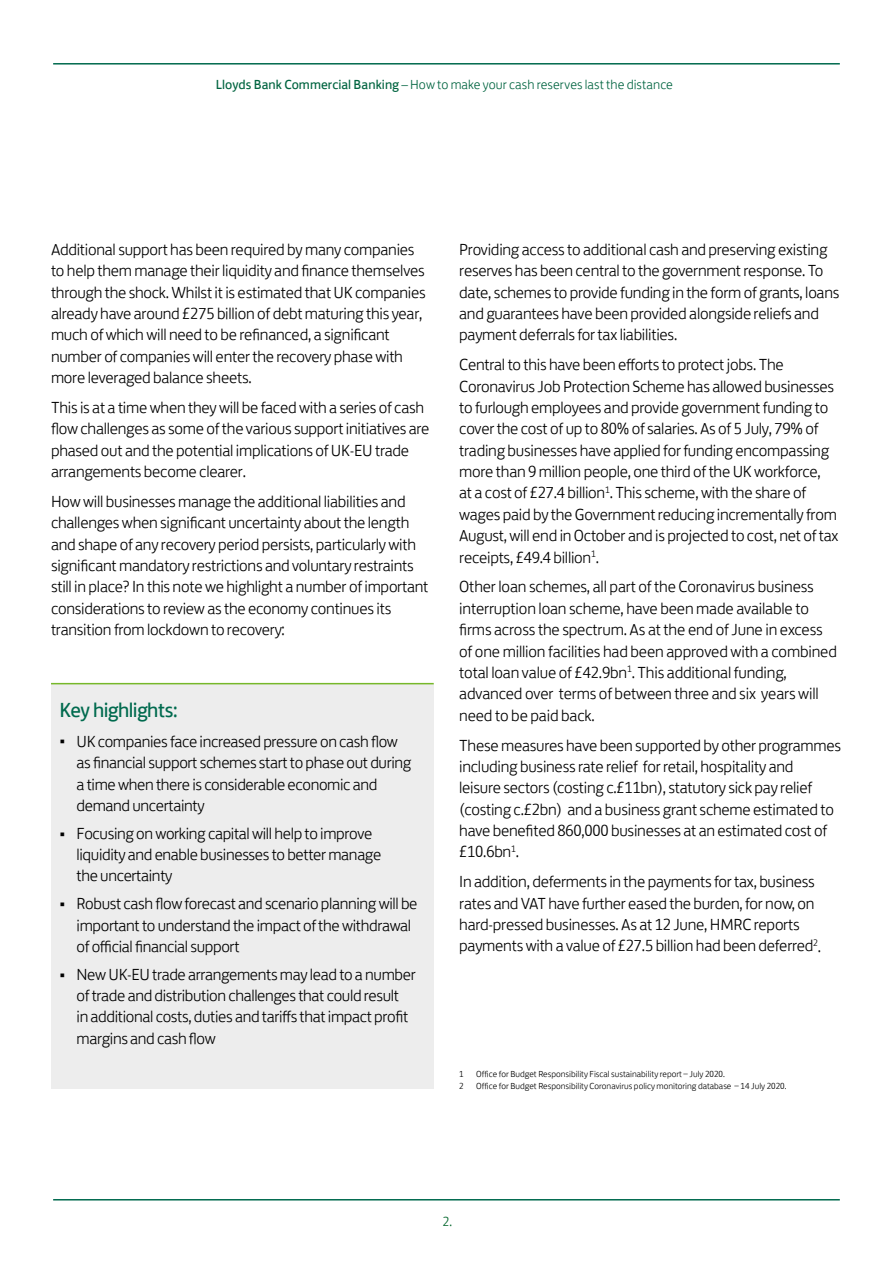
<style>
.page{position:relative;width:893px;height:1263px;background:#fff}
.page>*{position:absolute;margin:0;border:0;box-sizing:border-box;transform-origin:0 0}
.t1{font:21px "Lloyds Bank Jack";letter-spacing:-.025em;color:#006a4e}
.t2{font:300 16.5px/21.3px "Lloyds Bank Jack";letter-spacing:-.015em;color:#000}
.t3{font:300 13.5px "Lloyds Bank Jack";letter-spacing:.005em;color:#006440}
.t4{font:300 13.5px "Lloyds Bank Jack";color:#00652a}
.t5{font:300 9px "Lloyds Bank Jack";color:#000}
.s1{font-weight:400}
</style>
<div class="page">
<hr style="left:53px;top:63px;width:787px;height:2px;background:#006a4e">
<hr style="left:53px;top:1199px;width:787px;height:1px;background:#006a4e">
<div style="left:51px;top:684px;width:383px;height:405px;background:#ededed"></div>
<hr style="left:51px;top:683px;width:383px;height:1px;background:#77b82a">
<p class="t3" style="left:216px;top:74px;width:459px"><span class="s1">Lloyds Bank Commercial Banking</span> – How to make your cash reserves last the distance</p>
<p class="t2" style="left:51px;top:237px;width:376px">Additional support has been required by many companies to help them manage their liquidity and finance themselves through the shock. Whilst it is estimated that UK companies already have around £275 billion of debt maturing this year, much of which will need to be refinanced, a significant number of companies will enter the recovery phase with more leveraged balance sheets.</p>
<p class="t2" style="left:51px;top:395px;width:380px">This is at a time when they will be faced with a series of cash flow challenges as some of the various support initiatives are phased out and the potential implications of UK-EU trade arrangements become clearer.</p>
<p class="t2" style="left:51px;top:489px;width:379px">How will businesses manage the additional liabilities and challenges when significant uncertainty about the length and shape of any recovery period persists, particularly with significant mandatory restrictions and voluntary restraints still in place? In this note we highlight a number of important considerations to review as the economy continues its transition from lockdown to recovery:</p>
<p class="t1" style="left:60px;top:693px;width:120px">Key highlights:</p>
<p class="t2" style="left:77px;top:729px;width:336px;text-indent:-17px">• UK companies face increased pressure on cash flow as financial support schemes start to phase out during a time when there is considerable economic and demand uncertainty</p>
<p class="t2" style="left:77px;top:821px;width:306px;text-indent:-17px">• Focusing on working capital will help to improve liquidity and enable businesses to better manage the uncertainty</p>
<p class="t2" style="left:77px;top:891px;width:342px;text-indent:-17px">• Robust cash flow forecast and scenario planning will be important to understand the impact of the withdrawal of official financial support</p>
<p class="t2" style="left:77px;top:962px;width:341px;text-indent:-17px">• New UK-EU trade arrangements may lead to a number of trade and distribution challenges that could result<br>in additional costs, duties and tariffs that impact profit margins and cash flow</p>
<p class="t2" style="left:459px;top:237px;width:382px">Providing access to additional cash and preserving existing reserves has been central to the government response. To date, schemes to provide funding in the form of grants, loans and guarantees have been provided alongside reliefs and payment deferrals for tax liabilities.</p>
<p class="t2" style="left:459px;top:352px;width:381px">Central to this have been efforts to protect jobs. The Coronavirus Job Protection Scheme has allowed businesses to furlough employees and provide government funding to cover the cost of up to 80% of salaries. As of 5 July, 79% of trading businesses have applied for funding encompassing more than 9 million people, one third of the UK workforce,<br>at a cost of £27.4 billion<sup>1</sup>. This scheme, with the share of wages paid by the Government reducing incrementally from August, will end in October and is projected to cost, net of tax receipts, £49.4 billion<sup>1</sup>.</p>
<p class="t2" style="left:459px;top:575px;width:379px">Other loan schemes, all part of the Coronavirus business interruption loan scheme, have been made available to firms across the spectrum. As at the end of June in excess of one million facilities had been approved with a combined total loan value of £42.9bn<sup>1</sup>. This additional funding, advanced over terms of between three and six years will need to be paid back.</p>
<p class="t2" style="left:459px;top:733px;width:383px">These measures have been supported by other programmes including business rate relief for retail, hospitality and<br>leisure sectors (costing c.£11bn), statutory sick pay relief (costing c.£2bn) and a business grant scheme estimated to have benefited 860,000 businesses at an estimated cost of £10.6bn<sup>1</sup>.</p>
<p class="t2" style="left:459px;top:869px;width:363px">In addition, deferments in the payments for tax, business rates and VAT have further eased the burden, for now, on hard-pressed businesses. As at 12 June, HMRC reports payments with a value of £27.5 billion had been deferred<sup>2</sup>.</p>
<p class="t5" style="left:459px;top:1067px;width:6px">1</p>
<p class="t5" style="left:476px;top:1067px;width:250px">Office for Budget Responsibility Fiscal sustainability report – July 2020.</p>
<p class="t5" style="left:459px;top:1078px;width:6px">2</p>
<p class="t5" style="left:476px;top:1078px;width:312px">Office for Budget Responsibility Coronavirus policy monitoring database – 14 July 2020.</p>
<p class="t4" style="left:443px;top:1211px;width:11px">2.</p>
</div>
